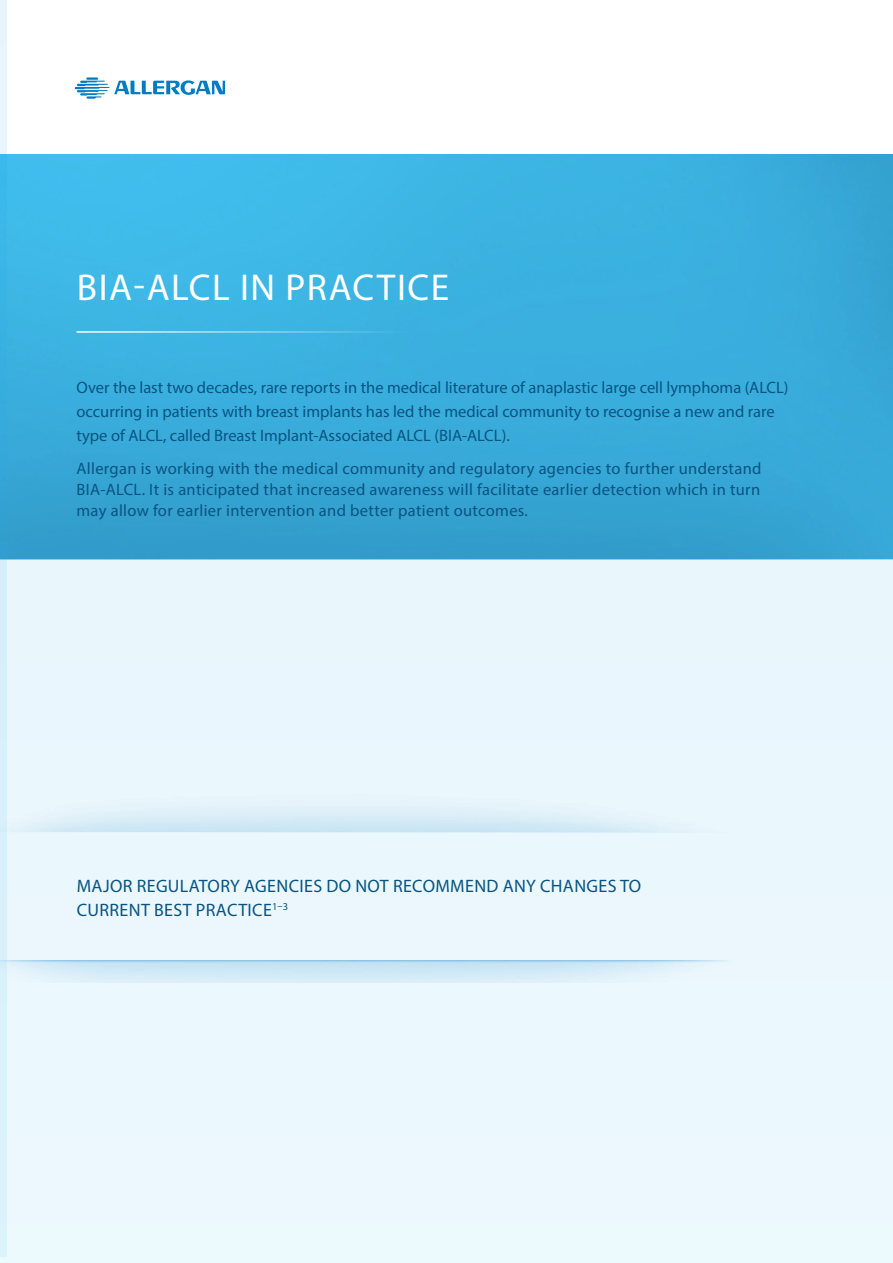
<style>
.page{position:relative;width:893px;height:1263px;background:#fff}
.page>*{position:absolute;margin:0;border:0;box-sizing:border-box;transform-origin:0 0}
.t1{font:37.5px "Myriad Pro";letter-spacing:.04em;color:#fff}
.t2{font:18px/24px "Myriad Pro";letter-spacing:.02em;color:#095482}
.t3{font:16.5px/21px "Myriad Pro";color:#095482;text-align:justify}
</style>
<div class="page">
<div style="left:0;top:154px;width:893px;height:1109px;background:#eaf7fd"></div>
<img style="left:6px;top:154px;width:887px;height:405px">
<hr style="left:77px;top:331px;width:333px;height:2px;background:#fff">
<svg style="left:75px;top:77px;width:150px;height:22px"></svg>
<svg style="left:0;top:0;width:6px;height:1257px;background:#a6dbf1"></svg>
<p class="t1" style="left:77px;top:265px;width:374px">BIA-ALCL IN PRACTICE</p>
<p class="t3" style="left:77px;top:375px;width:714px;line-height:24px;text-align:left">Over the last two decades, rare reports in the medical literature of anaplastic large cell lymphoma (ALCL) occurring in patients with breast implants has led the medical community to recognise a new and rare type of ALCL, called Breast Implant-Associated ALCL (BIA-ALCL).</p>
<p class="t3" style="left:77px;top:458px;width:686px">Allergan is working with the medical community and regulatory agencies to further understand BIA-ALCL. It is anticipated that increased awareness will facilitate earlier detection which in turn may allow for earlier intervention and better patient outcomes.</p>
<p class="t2" style="left:77px;top:874px;width:566px">MAJOR REGULATORY AGENCIES DO NOT RECOMMEND ANY CHANGES TO<br>CURRENT BEST PRACTICE<sup>1–3</sup></p>
</div>
